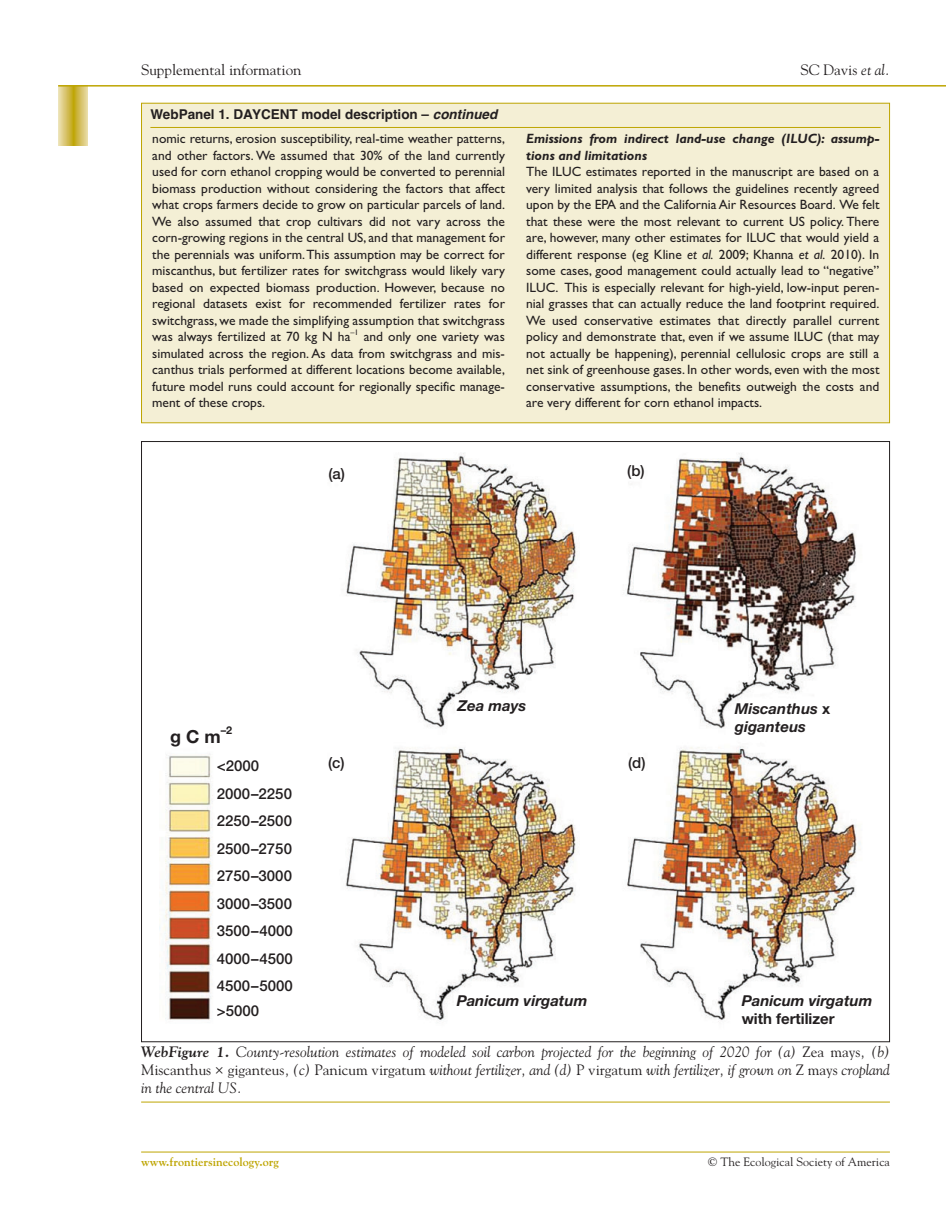
<style>
.page{position:relative;width:946px;height:1218px;background:#fff}
.page>*{position:absolute;margin:0;border:0;box-sizing:border-box;transform-origin:0 0}
.t1{font:700 18px "Helvetica Neue";color:#231f20}
.t2{font:italic 15px/18px "Goudy";color:#231f20;text-align:justify}
.t3{font:500 15px/27.5px "Helvetica Neue";color:#231f20}
.t4{font:italic 700 15px/18px "Helvetica Neue";color:#231f20}
.t5{font:15px "Goudy";color:#231f20}
.t6{font:700 15px "Helvetica Neue";color:#231f20}
.t7{font:13.5px/16.5px "Gill Sans";color:#231f20;text-align:justify}
.t8{font:italic 700 13.5px/16.5px "Gill Sans";color:#231f20}
.t9{font:700 13.5px "Helvetica";color:#231f20}
.t10{font:12px "Goudy";color:#231f20}
.t11{font:700 12px "Goudy";color:#bea502}
.s1{font-style:italic}
.s2{font-style:normal}
.s3{font-weight:700}
</style>
<div class="page">
<svg style="left:58px;top:87px;width:30px;height:58px;background:#d6c263"></svg>
<hr style="left:58px;top:85px;width:887px;height:2px;background:#bea502">
<hr style="left:141px;top:1151px;width:748px;height:1px;background:#bea502">
<div style="left:141px;top:102px;width:749px;height:321px;background:#f4efd5"></div>
<img style="left:159px;top:453px;width:702px;height:569px">
<hr style="left:141px;top:1101px;width:748px;height:1px;background:#bea502">
<p class="t5" style="left:141px;top:61px;width:162px">Supplemental information</p>
<p class="t5" style="left:800px;top:61px;width:91px">SC Davis <span class="s1">et al.</span></p>
<p class="t9" style="left:150px;top:103px;width:348px">WebPanel 1. DAYCENT model description – <span class="s1">continued</span></p>
<p class="t7" style="left:152px;top:130px;width:354px">nomic returns, erosion susceptibility, real-time weather patterns, and other factors. We assumed that 30% of the land currently used for corn ethanol cropping would be converted to perennial biomass production without considering the factors that affect what crops farmers decide to grow on particular parcels of land.<br>We also assumed that crop cultivars did not vary across the corn-growing regions in the central US, and that management for the perennials was uniform. This assumption may be correct for miscanthus, but fertilizer rates for switchgrass would likely vary based on expected biomass production. However, because no regional datasets exist for recommended fertilizer rates for switchgrass, we made the simplifying assumption that switchgrass was always fertilized at 70 kg N ha<sup>–1</sup> and only one variety was simulated across the region. As data from switchgrass and mis&shy;canthus trials performed at different locations become available, future model runs could account for regionally specific manage&shy;ment of these crops.</p>
<p class="t8" style="left:526px;top:130px;width:354px">Emissions from indirect land-use change (ILUC): assump&shy;tions and limitations</p>
<p class="t7" style="left:526px;top:163px;width:355px">The ILUC estimates reported in the manuscript are based on a very limited analysis that follows the guidelines recently agreed upon by the EPA and the California Air Resources Board. We felt that these were the most relevant to current US policy. There are, however, many other estimates for ILUC that would yield a different response (eg Kline <span class="s1">et al.</span> 2009; Khanna <span class="s1">et al.</span> 2010). In some cases, good management could actually lead to “negative” ILUC. This is especially relevant for high-yield, low-input peren&shy;nial grasses that can actually reduce the land footprint required.<br>We used conservative estimates that directly parallel current policy and demonstrate that, even if we assume ILUC (that may not actually be happening), perennial cellulosic crops are still a net sink of greenhouse gases. In other words, even with the most conservative assumptions, the benefits outweigh the costs and are very different for corn ethanol impacts.</p>
<p class="t3" style="left:328px;top:460px;width:18px">(a)</p>
<p class="t3" style="left:627px;top:457px;width:19px">(b)</p>
<h1 class="t1" style="left:170px;top:725px;width:64px">g C m<sup>–2</sup></h1>
<p class="t3" style="left:217px;top:752px;width:77px">&lt;2000<br>2000–2250<br>2250–2500<br>2500–2750<br>2750–3000<br>3000–3500<br>3500–4000<br>4000–4500<br>4500–5000</p>
<p class="t3" style="left:217px;top:996px;width:44px">&gt;5000</p>
<p class="t4" style="left:457px;top:696px;width:70px">Zea mays</p>
<p class="t3" style="left:328px;top:748px;width:18px">(c)</p>
<p class="t3" style="left:628px;top:749px;width:19px">(d)</p>
<p class="t4" style="left:456px;top:991px;width:132px">Panicum virgatum</p>
<p class="t4" style="left:735px;top:699px;width:97px">Miscanthus <span class="s2">x </span>giganteus</p>
<p class="t4" style="left:741px;top:991px;width:132px">Panicum virgatum</p>
<p class="t6" style="left:741px;top:1009px;width:94px">with fertilizer</p>
<p class="t2" style="left:141px;top:1042px;width:750px"><span class="s3">WebFigure 1.</span> County-resolution estimates of modeled soil carbon projected for the beginning of 2020 for (a) <span class="s2">Zea mays</span>, (b)<br><span class="s2">Miscanthus × giganteus</span>, (c) <span class="s2">Panicum virgatum</span> without fertilizer, and (d) <span class="s2">P virgatum</span> with fertilizer, if grown on <span class="s2">Z mays</span> cropland in the central US.</p>
<p class="t11" style="left:141px;top:1154px;width:139px">www.frontiersinecology.org</p>
<p class="t10" style="left:708px;top:1154px;width:183px">© The Ecological Society of America</p>
</div>
